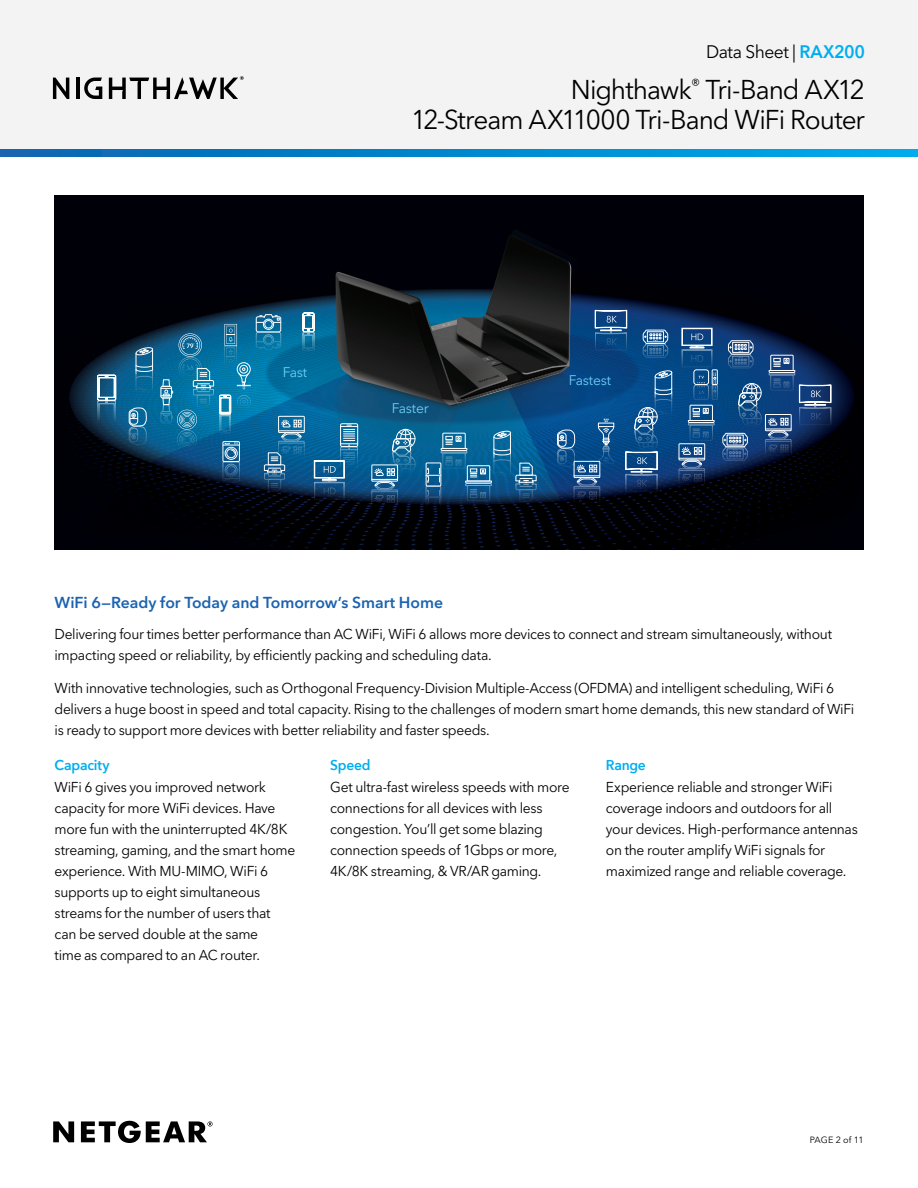
<style>
.page{position:relative;width:918px;height:1188px;background:#fff}
.page>*{position:absolute;margin:0;border:0;box-sizing:border-box;transform-origin:0 0}
.t1{font:27px/30px "Avenir Next LT Pro";letter-spacing:-.04em;color:#000001;text-align:right}
.t2{font:18px "Avenir Next LT Pro";letter-spacing:-.03em;color:#000001}
.Sub_Heads_Blue{font:600 15.75px "Avenir Next LT Pro";color:#1b63b0}
.Body_Copy{font:14.25px/21px "Avenir Next LT Pro";letter-spacing:-.025em;color:#000001}
.Body_Copy-2{font:600 14.25px "Avenir Next";letter-spacing:-.015em;color:#00aeef}
.t3{font:13.8px "Avenir Next LT Pro";letter-spacing:-.015em;color:#6bcff6}
.t4{font:9px "Avenir Next LT Pro";letter-spacing:.005em;color:#000001}
.s1{font-weight:600;color:#00aeef}
</style>
<div class="page">
<div style="left:0;top:0;width:918px;height:156px;background:#f3f3f3"></div>
<svg style="left:53px;top:1121px;width:160px;height:22px"></svg>
<svg style="left:53px;top:78px;width:16px;height:21px"></svg>
<hr style="left:76px;top:78px;width:3px;height:21px;background:#000001">
<svg style="left:84px;top:78px;width:18px;height:21px"></svg>
<svg style="left:109px;top:76px;width:135px;height:23px"></svg>
<svg style="left:0;top:149px;width:918px;height:8px;background:#0287cd"></svg>
<img style="left:54px;top:195px;width:810px;height:355px">
<svg style="left:97px;top:375px;width:19px;height:51px"></svg>
<div style="left:694px;top:385px;width:15px;height:15px;border:1px solid #fff;border-radius:3px"></div>
<div style="left:712px;top:385px;width:6px;height:15px;border:1px solid #fff"></div>
<div style="left:694px;top:370px;width:15px;height:15px;border:1px solid #fff;border-radius:3px"></div>
<svg style="left:697px;top:376px;width:8px;height:23px"></svg>
<div style="left:712px;top:370px;width:6px;height:15px;border:1px solid #fff"></div>
<svg style="left:713px;top:373px;width:3px;height:26px"></svg>
<svg style="left:643px;top:330px;width:25px;height:28px"></svg>
<svg style="left:688px;top:405px;width:27px;height:36px"></svg>
<div style="left:679px;top:469px;width:26px;height:16px;border:1px solid #fff"></div>
<div style="left:679px;top:444px;width:26px;height:16px;border:1px solid #fff"></div>
<svg style="left:679px;top:447px;width:25px;height:34px"></svg>
<div style="left:278px;top:441px;width:27px;height:17px;border:1px solid #fff"></div>
<div style="left:278px;top:416px;width:27px;height:17px;border:1px solid #fff"></div>
<div style="left:574px;top:486px;width:26px;height:17px;border:1px solid #fff"></div>
<div style="left:256px;top:332px;width:25px;height:16px;border:1px solid #fff;border-radius:2px"></div>
<div style="left:263px;top:334px;width:11px;height:11px;border:1px solid #fff;border-radius:50%"></div>
<svg style="left:256px;top:342px;width:25px;height:8px"></svg>
<div style="left:265px;top:336px;width:7px;height:8px;border:1px solid #fff;border-radius:50%"></div>
<div style="left:256px;top:316px;width:25px;height:16px;border:1px solid #fff;border-radius:2px"></div>
<div style="left:263px;top:319px;width:11px;height:11px;border:1px solid #fff;border-radius:50%"></div>
<svg style="left:256px;top:314px;width:25px;height:9px"></svg>
<div style="left:265px;top:320px;width:7px;height:8px;border:1px solid #fff;border-radius:50%"></div>
<svg style="left:303px;top:313px;width:11px;height:38px"></svg>
<svg style="left:129px;top:407px;width:18px;height:38px"></svg>
<svg style="left:595px;top:310px;width:32px;height:41px"></svg>
<svg style="left:722px;top:340px;width:109px;height:121px;background:#244776"></svg>
<svg style="left:682px;top:328px;width:30px;height:39px"></svg>
<svg style="left:135px;top:347px;width:18px;height:49px"></svg>
<svg style="left:625px;top:370px;width:47px;height:122px;background:#20588e"></svg>
<div style="left:237px;top:362px;width:14px;height:14px;border:1px solid #fff;border-radius:50%"></div>
<div style="left:237px;top:395px;width:14px;height:14px;border:1px solid #fff;border-radius:50%"></div>
<div style="left:223px;top:462px;width:17px;height:20px;border:1px solid #fff"></div>
<div style="left:225px;top:464px;width:12px;height:13px;border:1px solid #fff;border-radius:50%"></div>
<div style="left:226px;top:466px;width:10px;height:9px;border:1px solid #fff;border-radius:50%"></div>
<svg style="left:223px;top:470px;width:16px;height:11px"></svg>
<div style="left:223px;top:441px;width:17px;height:21px;border:1px solid #fff"></div>
<div style="left:225px;top:447px;width:12px;height:13px;border:1px solid #fff;border-radius:50%"></div>
<div style="left:226px;top:449px;width:10px;height:9px;border:1px solid #fff;border-radius:50%"></div>
<svg style="left:264px;top:420px;width:40px;height:72px;background:#266c99"></svg>
<svg style="left:161px;top:324px;width:89px;height:130px;background:#1877a4"></svg>
<div style="left:372px;top:490px;width:26px;height:16px;border:1px solid #fff"></div>
<svg style="left:372px;top:429px;width:44px;height:74px;background:#2a6f99"></svg>
<div style="left:426px;top:486px;width:15px;height:24px;border:1px solid #fff"></div>
<svg style="left:426px;top:430px;width:111px;height:75px;background:#206794"></svg>
<svg style="left:557px;top:419px;width:57px;height:80px;background:#23588d"></svg>
<div style="left:340px;top:423px;width:18px;height:24px;border:1px solid #fff;border-radius:2px"></div>
<svg style="left:314px;top:425px;width:44px;height:75px;background:#266c98"></svg>
<p class="t2" style="left:706px;top:41px;width:160px">Data Sheet | <span class="s1">RAX200</span></p>
<h1 class="t1" style="left:411px;top:75px;width:455px">Nighthawk<sup>®</sup> Tri-Band AX12<br>12-Stream AX11000 Tri-Band WiFi Router</h1>
<p class="t3" style="left:283px;top:364px;width:26px">Fast</p>
<p class="t3" style="left:392px;top:400px;width:38px">Faster</p>
<p class="t3" style="left:569px;top:372px;width:44px">Fastest</p>
<p class="Sub_Heads_Blue" style="left:55px;top:592px;width:390px">WiFi 6—Ready for Today and Tomorrow’s Smart Home</p>
<p class="Body_Copy" style="left:55px;top:624px;width:779px">Delivering four times better performance than AC WiFi, WiFi 6 allows more devices to connect and stream simultaneously, without impacting speed or reliability, by efficiently packing and scheduling data.</p>
<p class="Body_Copy" style="left:55px;top:678px;width:801px">With innovative technologies, such as Orthogonal Frequency-Division Multiple-Access (OFDMA) and intelligent scheduling, WiFi 6 delivers a huge boost in speed and total capacity. Rising to the challenges of modern smart home demands, this new standard of WiFi is ready to support more devices with better reliability and faster speeds.</p>
<p class="Body_Copy-2" style="left:55px;top:752px;width:56px">Capacity</p>
<p class="Body_Copy" style="left:55px;top:777px;width:242px">WiFi 6 gives you improved network capacity for more WiFi devices. Have more fun with the uninterrupted 4K/8K streaming, gaming, and the smart home experience. With MU-MIMO, WiFi 6 supports up to eight simultaneous streams for the number of users that can be served double at the same<br>time as compared to an AC router.</p>
<p class="Body_Copy-2" style="left:330px;top:752px;width:42px">Speed</p>
<p class="Body_Copy" style="left:330px;top:777px;width:241px">Get ultra-fast wireless speeds with more connections for all devices with less congestion. You’ll get some blazing connection speeds of 1Gbps or more, 4K/8K streaming, &amp; VR/AR gaming.</p>
<p class="Body_Copy-2" style="left:606px;top:752px;width:41px">Range</p>
<p class="Body_Copy" style="left:606px;top:777px;width:253px">Experience reliable and stronger WiFi coverage indoors and outdoors for all your devices. High-performance antennas on the router amplify WiFi signals for maximized range and reliable coverage.</p>
<p class="t4" style="left:810px;top:1134px;width:55px">PAGE 2 of 11</p>
</div>
